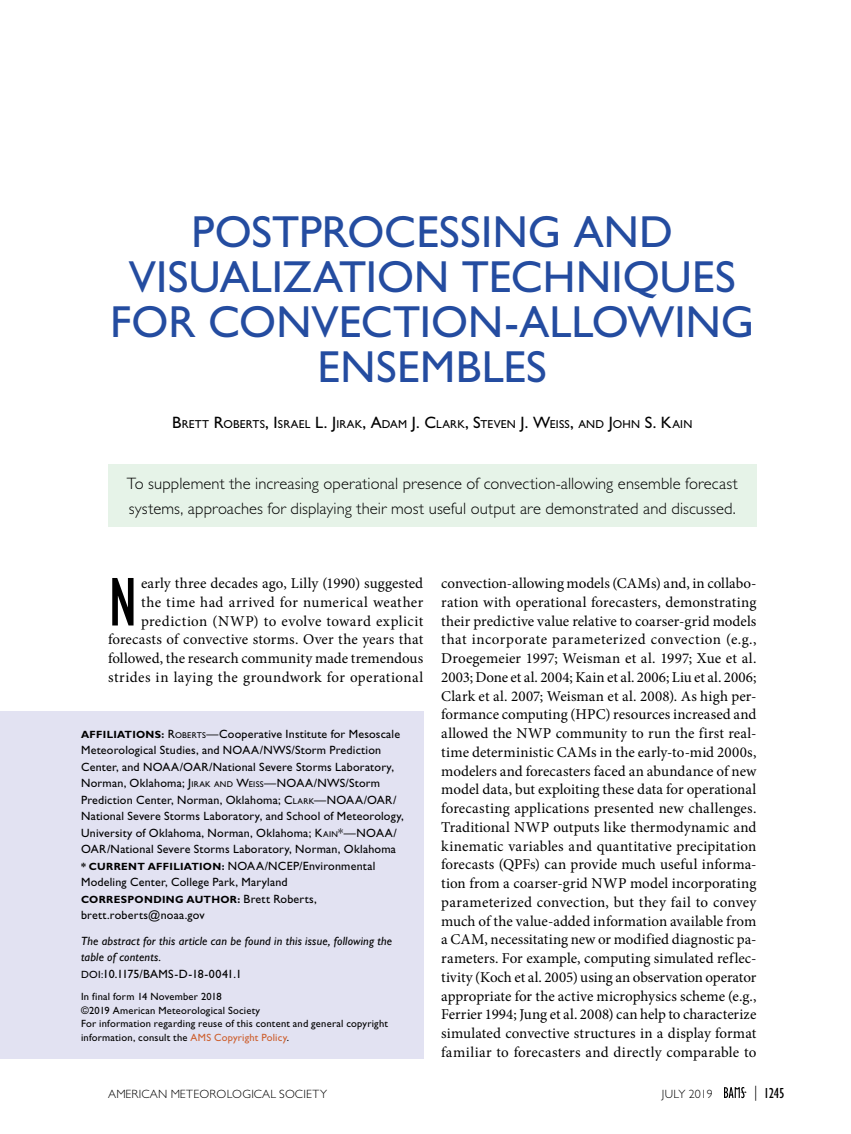
<style>
.page{position:relative;width:851px;height:1134px;background:#fff}
.page>*{position:absolute;margin:0;border:0;box-sizing:border-box;transform-origin:0 0}
.First_Paragraph_w_Dr{font:condensed 71.1px "Gill Sans Std";color:#000}
.Article_Title__Main{font:45px/45px "Gill Sans Std";color:#244ca0;text-align:center}
.Capsule_Summary{font:300 16.5px/24.8px "Gill Sans Std";letter-spacing:.005em;color:#000}
.First_Paragraph_w_Dr-2{font:15px/18.8px "Minion Pro";letter-spacing:.015em;color:#000;text-align:right}
.t1{font:condensed 15px "Gill Sans Std";color:#000}
.Affiliation_Correspo{font:12px/16.5px "Gill Sans Std";letter-spacing:.02em;color:#000}
.Affiliation_Correspo-2{font:italic 12px/16.5px "Gill Sans Std";letter-spacing:.015em;color:#000}
.t2{font:300 12px "Gill Sans Std";letter-spacing:.02em;color:#000}
.t3{font:300 12px "Gill Sans Std";color:#000}
.Authors{font:11.55px "Gill Sans Std";letter-spacing:.015em;color:#000}
.info_box_-_In_Final{font:10.5px/13.5px "Gill Sans Std";letter-spacing:.02em;color:#000}
.In_Final_Form_Copyri{font:10.5px/13.5px "Gill Sans Std";letter-spacing:.02em;color:#000}
.Affiliation_Correspo-3{font:700 10.5px "Gill Sans Std";letter-spacing:.03em;color:#000}
.s1{font-size:16.5px}
.s2{font-weight:300;font-stretch:normal}
.s3{font-weight:700;font-size:10.5px}
.s4{font-style:inherit}
.s5{font-size:8.4px}
.s6{font-weight:400;font-size:12px}
.s7{font-size:10.5px}
.s8{color:#cd5e2c}
</style>
<div class="page">
<div style="left:0;top:711px;width:423px;height:348px;background:#e2e2f2"></div>
<div style="left:108px;top:464px;width:648px;height:63px;background:#e6f3e8"></div>
<svg style="left:724px;top:1087px;width:22px;height:11px"></svg>
<p class="Article_Title__Main" style="left:110px;top:209px;width:645px">POSTPROCESSING AND<br>VISUALIZATION TECHNIQUES<br>FOR CONVECTION-ALLOWING<br>ENSEMBLES</p>
<p class="Authors" style="left:172px;top:418px;width:521px"><span class="s1">B</span>RETT <span class="s1">R</span>OBERTS<span class="s1">, I</span> SRAEL <span class="s1">L. J</span>IRAK<span class="s1">, A</span>DAM <span class="s1">J. C</span>LARK<span class="s1">, S</span>TEVEN <span class="s1">J. W</span>EISS<span class="s1">,</span> AND <span class="s1">J</span>OHN <span class="s1">S. K</span>AIN</p>
<p class="Capsule_Summary" style="left:127px;top:471px;width:612px">To supplement the increasing operational presence of convection-allowing ensemble forecast systems, approaches for displaying their most useful output are demonstrated and discussed.</p>
<p class="First_Paragraph_w_Dr-2" style="left:108px;top:574px;width:317px">early three decades ago, Lilly (1990) suggested<br>the time had arrived for numerical weather prediction (NWP) to evolve toward explicit forecasts of convective storms. Over the years that followed, the research community made tremendous strides in laying the groundwork for operational</p>
<p class="First_Paragraph_w_Dr-2" style="left:441px;top:574px;width:317px;text-align:justify">convection-allowing models (CAMs) and, in collabo&shy;ration with operational forecasters, demonstrating their predictive value relative to coarser-grid models that incorporate parameterized convection (e.g., Droegemeier 1997; Weisman et al. 1997; Xue et al.<br>2003; Done et al. 2004; Kain et al. 2006; Liu et al. 2006; Clark et al. 2007; Weisman et al. 2008). As high per&shy;formance computing (HPC) resources increased and allowed the NWP community to run the first real&shy;time deterministic CAMs in the early-to-mid 2000s, modelers and forecasters faced an abundance of new model data, but exploiting these data for operational forecasting applications presented new challenges.<br>Traditional NWP outputs like thermodynamic and kinematic variables and quantitative precipitation forecasts (QPFs) can provide much useful informa&shy;tion from a coarser-grid NWP model incorporating parameterized convection, but they fail to convey much of the value-added information available from a CAM, necessitating new or modified diagnostic pa&shy;rameters. For example, computing simulated reflec&shy;tivity (Koch et al. 2005) using an observation operator appropriate for the active microphysics scheme (e.g., Ferrier 1994; Jung et al. 2008) can help to characterize simulated convective structures in a display format familiar to forecasters and directly comparable to</p>
<p class="t2" style="left:108px;top:1087px;width:220px">AMERICAN METEOROLOGICAL SOCIETY</p>
<p class="t3" style="left:662px;top:1087px;width:52px">JULY 2019</p>
<p class="t1" style="left:754px;top:1085px;width:32px"><span class="s2">|</span> 1245</p>
<p class="First_Paragraph_w_Dr" style="left:108px;top:564px;width:31px">N</p>
<p class="Affiliation_Correspo" style="left:81px;top:725px;width:324px"><span class="s3">AFFILIATIONS:</span> <span class="s4">R</span><span class="s5">OBERTS</span>—Cooperative Institute for Mesoscale Meteorological Studies, and NOAA/NWS/Storm Prediction Center, and NOAA/OAR/National Severe Storms Laboratory, Norman, Oklahoma; <span class="s4">J</span><span class="s5">IRAK AND</span> <span class="s4">W</span><span class="s5">EISS</span>—NOAA/NWS/Storm Prediction Center, Norman, Oklahoma; <span class="s4">C</span><span class="s5">LARK</span>—NOAA/OAR/ National Severe Storms Laboratory, and School of Meteorology, University of Oklahoma, Norman, Oklahoma; <span class="s4">K</span><span class="s5">AIN</span><span class="s4">*</span>—NOAA/ OAR/National Severe Storms Laboratory, Norman, Oklahoma</p>
<p class="Affiliation_Correspo" style="left:81px;top:857px;width:296px"><span class="s3">* CURRENT AFFILIATION:</span> NOAA/NCEP/Environmental<br>Modeling Center, College Park, Maryland</p>
<p class="Affiliation_Correspo-3" style="left:81px;top:893px;width:237px">CORRESPONDING AUTHOR: <span class="s6">Brett Roberts,</span></p>
<p class="Affiliation_Correspo" style="left:81px;top:907px;width:125px">brett.roberts@noaa.gov</p>
<p class="Affiliation_Correspo-2" style="left:81px;top:932px;width:313px">The abstract for this article can be found in this issue, following the table of contents.</p>
<p class="Affiliation_Correspo" style="left:81px;top:965px;width:162px"><span class="s7">DOI:</span>10.1175/BAMS-D-18-0041.1</p>
<p class="In_Final_Form_Copyri" style="left:81px;top:990px;width:181px">In final form 14 November 2018<br>©2019 American Meteorological Society</p>
<p class="info_box_-_In_Final" style="left:81px;top:1017px;width:308px">For information regarding reuse of this content and general copyright information, consult the <span class="s8">AMS Copyright Policy</span>.</p>
</div>
